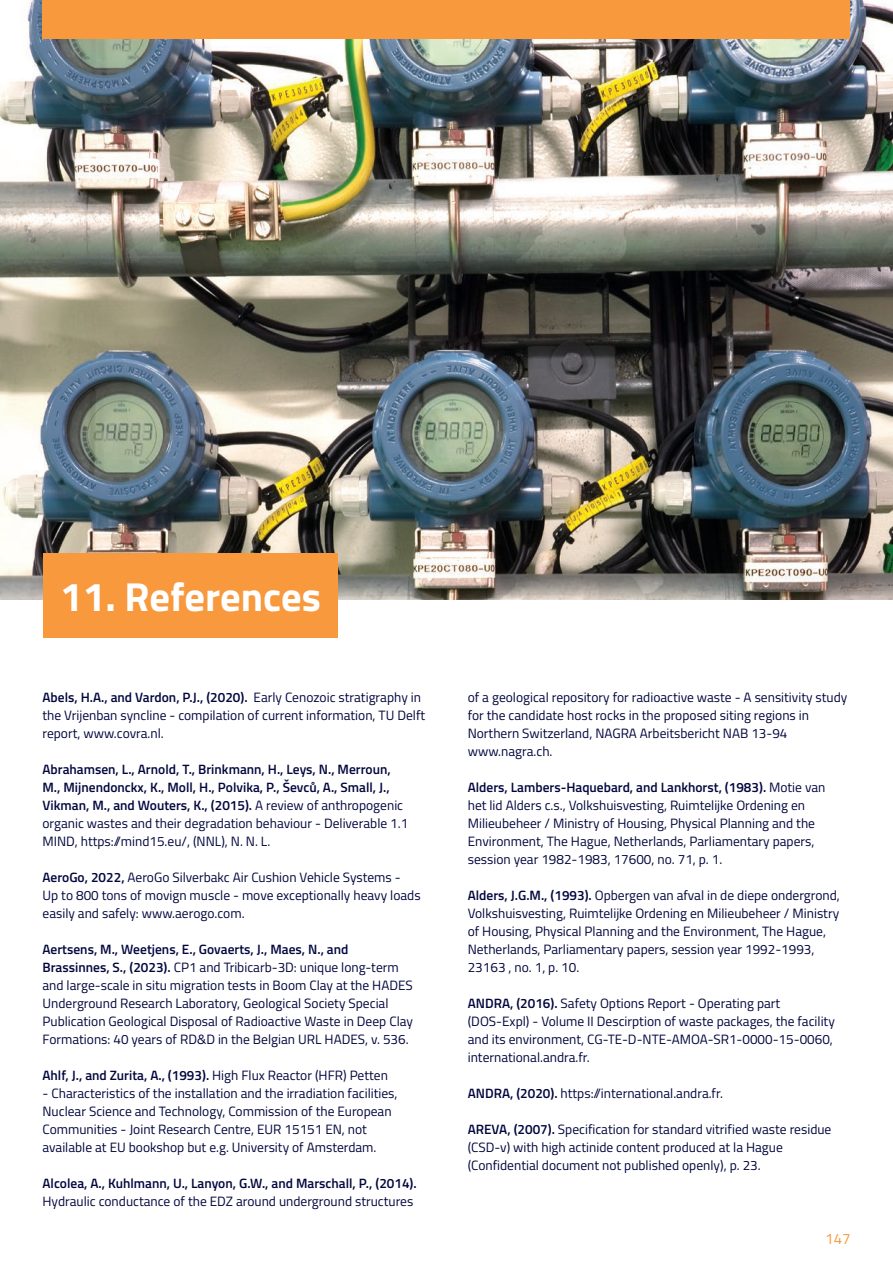
<style>
.page{position:relative;width:893px;height:1263px;background:#fff}
.page>*{position:absolute;margin:0;border:0;box-sizing:border-box;transform-origin:0 0}
.Hoofdstuk{font:700 40.5px "Titillium";color:#fff}
.t1{font:15px "Titillium";color:#f8993d}
.Bodytekst{font:13.5px/18px "Titillium";color:#02063d}
.Bodytekst-2{font:600 13.5px/18px "Titillium";color:#02063d}
.s1{font-weight:600}
.s2{font-weight:400}
</style>
<div class="page">
<img style="left:0;top:0;width:893px;height:599px">
<div style="left:43px;top:554px;width:295px;height:84px;background:#f8993d"></div>
<div style="left:43px;top:0;width:807px;height:38px;background:#f8993d"></div>
<p class="Hoofdstuk" style="left:60px;top:566px;width:262px">11. References</p>
<p class="Bodytekst" style="left:43px;top:688px;width:384px"><span class="s1">Abels, H.A., and Vardon, P.J., (2020).</span> Early Cenozoic stratigraphy in the Vrijenban syncline - compilation of current information, TU Delft report, www.covra.nl.</p>
<p class="Bodytekst-2" style="left:43px;top:760px;width:367px">Abrahamsen, L., Arnold, T., Brinkmann, H., Leys, N., Merroun, M., Mijnendonckx, K., Moll, H., Polvika, P., Ševců, A., Small, J., Vikman, M., and Wouters, K., (2015). <span class="s2">A review of anthropogenic organic wastes and their degradation behaviour - Deliverable 1.1<br>MIND, https://mind15.eu/, (NNL), N. N. L.</span></p>
<p class="Bodytekst" style="left:43px;top:868px;width:380px"><span class="s1">AeroGo, 2022,</span> AeroGo Silverbakc Air Cushion Vehicle Systems -<br>Up to 800 tons of movign muscle - move exceptionally heavy loads easily and safely: www.aerogo.com.</p>
<p class="Bodytekst" style="left:43px;top:940px;width:372px"><span class="s1">Aertsens, M., Weetjens, E., Govaerts, J., Maes, N., and Brassinnes, S., (2023).</span> CP1 and Tribicarb-3D: unique long-term and large-scale in situ migration tests in Boom Clay at the HADES Underground Research Laboratory, Geological Society Special Publication Geological Disposal of Radioactive Waste in Deep Clay Formations: 40 years of RD&amp;D in the Belgian URL HADES, v. 536.</p>
<p class="Bodytekst-2" style="left:43px;top:1066px;width:347px">Ahlf, J., and Zurita, A., (1993). <span class="s2">High Flux Reactor (HFR) Petten</span></p>
<p class="Bodytekst" style="left:43px;top:1084px;width:357px">- Characteristics of the installation and the irradiation facilities, Nuclear Science and Technology, Commission of the European Communities - Joint Research Centre, EUR 15151 EN, not available at EU bookshop but e.g. University of Amsterdam.</p>
<p class="Bodytekst-2" style="left:43px;top:1174px;width:376px">Alcolea, A., Kuhlmann, U., Lanyon, G.W., and Marschall, P., (2014).<br><span class="s2">Hydraulic conductance of the EDZ around underground structures</span></p>
<p class="Bodytekst" style="left:468px;top:688px;width:381px">of a geological repository for radioactive waste - A sensitivity study for the candidate host rocks in the proposed siting regions in Northern Switzerland, NAGRA Arbeitsbericht NAB 13-94 www.nagra.ch.</p>
<p class="Bodytekst" style="left:468px;top:778px;width:359px"><span class="s1">Alders, Lambers-Haquebard, and Lankhorst, (1983).</span> Motie van het lid Alders c.s., Volkshuisvesting, Ruimtelijke Ordening en Milieubeheer / Ministry of Housing, Physical Planning and the Environment, The Hague, Netherlands, Parliamentary papers, session year 1982-1983, 17600, no. 71, p. 1.</p>
<p class="Bodytekst" style="left:468px;top:886px;width:374px"><span class="s1">Alders, J.G.M., (1993).</span> Opbergen van afval in de diepe ondergrond, Volkshuisvesting, Ruimtelijke Ordening en Milieubeheer / Ministry of Housing, Physical Planning and the Environment, The Hague, Netherlands, Parliamentary papers, session year 1992-1993, 23163 , no. 1, p. 10.</p>
<p class="Bodytekst" style="left:468px;top:994px;width:369px"><span class="s1">ANDRA, (2016).</span> Safety Options Report - Operating part (DOS-Expl) - Volume II Descirption of waste packages, the facility and its environment, CG-TE-D-NTE-AMOA-SR1-0000-15-0060, international.andra.fr.</p>
<p class="Bodytekst" style="left:468px;top:1084px;width:257px"><span class="s1">ANDRA, (2020).</span> https://international.andra.fr.</p>
<p class="Bodytekst" style="left:468px;top:1120px;width:365px"><span class="s1">AREVA, (2007).</span> Specification for standard vitrified waste residue (CSD-v) with high actinide content produced at la Hague (Confidential document not published openly), p. 23.</p>
<p class="t1" style="left:825px;top:1228px;width:27px">147</p>
</div>
